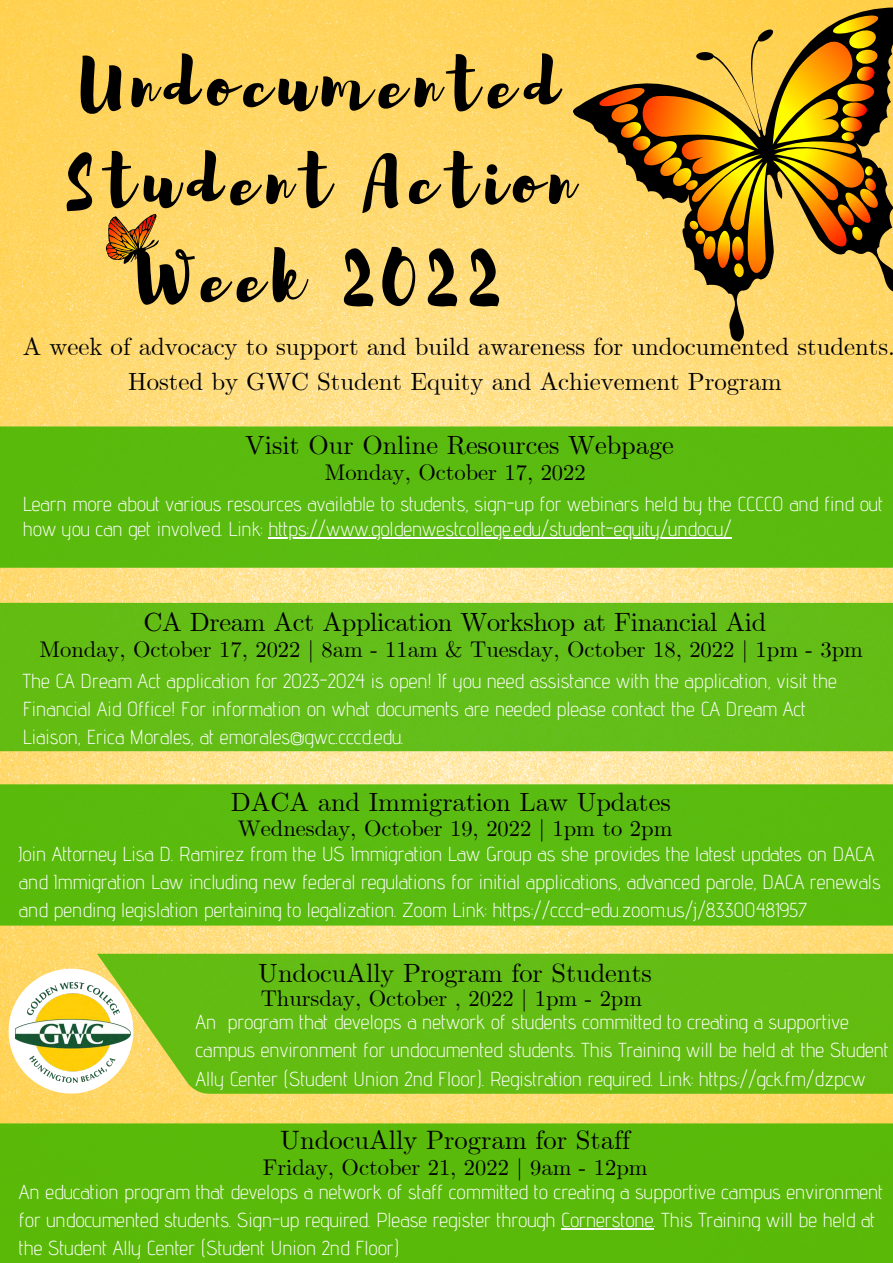
<style>
.page{position:relative;width:893px;height:1263px;background:#fff}
.page>*{position:absolute;margin:0;border:0;box-sizing:border-box;transform-origin:0 0}
.t1{font:69.53px/96.8px "Brusher";letter-spacing:.13em;color:#000;text-align:center}
.t2{font:26.47px "CMU Serif";color:#000}
.t3{font:26.25px "CMU Serif";color:#000}
.t4{font:24.75px/34.3px "CMU Serif";color:#000;text-align:center}
.t5{font:22.5px "CMU Serif";color:#000}
.t6{font:300 20.25px/28.1px "Advent Pro";color:#fff}
</style>
<div class="page">
<img style="left:0;top:0;width:893px;height:1123px">
<div style="left:0;top:426px;width:893px;height:142px;background:#5abb0f"></div>
<div style="left:0;top:603px;width:893px;height:148px;background:#63be17"></div>
<div style="left:0;top:784px;width:893px;height:141px;background:#5abb0f"></div>
<div style="left:97px;top:954px;width:796px;height:140px;background:#63bc12"></div>
<img style="left:97px;top:204px;width:71px;height:65px">
<svg style="left:560px;top:0;width:333px;height:370px"></svg>
<svg style="left:594px;top:10px;width:289px;height:271px"></svg>
<div style="left:0;top:1123px;width:893px;height:140px;background:#5aba0a"></div>
<svg style="left:9px;top:969px;width:124px;height:124px"></svg>
<img style="left:15px;top:982px;width:116px;height:101px">
<hr style="left:268px;top:537px;width:463px;height:2px;background:#fff">
<hr style="left:561px;top:1228px;width:92px;height:2px;background:#fff">
<h1 class="t1" style="left:67px;top:32px;width:507px">Undocumented<br>Student Action<br>Week 2022</h1>
<p class="t4" style="left:23px;top:331px;width:873px">A week of advocacy to support and build awareness for undocumented students.<br>Hosted by GWC Student Equity and Achievement Program</p>
<p class="t3" style="left:245px;top:430px;width:430px">Visit Our Online Resources Webpage</p>
<p class="t5" style="left:325px;top:458px;width:262px">Monday, October 17, 2022</p>
<p class="t6" style="left:23px;top:491px;width:861px;line-height:25.3px">Learn more about various resources available to students, sign-up for webinars held by the CCCCO and find out how you can get involved. Link: https://www.goldenwestcollege.edu/student-equity/undocu/</p>
<p class="t3" style="left:143px;top:606px;width:624px">CA Dream Act Application Workshop at Financial Aid</p>
<p class="t5" style="left:39px;top:636px;width:825px">Monday, October 17, 2022 | 8am - 11am &amp; Tuesday, October 18, 2022 | 1pm - 3pm</p>
<p class="t6" style="left:23px;top:666px;width:815px">The CA Dream Act application for 2023-2024 is open! If you need assistance with the application, visit the<br>Financial Aid Office! For information on what documents are needed please contact the CA Dream Act<br>Liaison, Erica Morales, at emorales@gwc.cccd.edu.</p>
<p class="t3" style="left:231px;top:786px;width:441px">DACA and Immigration Law Updates</p>
<p class="t5" style="left:238px;top:815px;width:436px">Wednesday, October 19, 2022 | 1pm to 2pm</p>
<p class="t6" style="left:19px;top:839px;width:863px">Join Attorney Lisa D. Ramirez from the US Immigration Law Group as she provides the latest updates on DACA and Immigration Law including new federal regulations for initial applications, advanced parole, DACA renewals and pending legislation pertaining to legalization. Zoom Link: https://cccd-edu.zoom.us/j/83300481957</p>
<p class="t3" style="left:258px;top:958px;width:395px">UndocuAlly Program for Students</p>
<p class="t5" style="left:261px;top:985px;width:383px">Thursday, October , 2022 | 1pm - 2pm</p>
<p class="t6" style="left:195px;top:1008px;width:695px">An program that develops a network of students committed to creating a supportive campus environment for undocumented students. This Training will be held at the Student<br>Ally Center (Student Union 2nd Floor). Registration required. Link: https://gck.fm/dzpcw</p>
<h2 class="t2" style="left:280px;top:1124px;width:351px">UndocuAlly Program for Staff</h2>
<p class="t6" style="left:19px;top:1177px;width:866px">An education program that develops a network of staff committed to creating a supportive campus environment for undocumented students. Sign-up required. Please register through Cornerstone. This Training will be held at the Student Ally Center (Student Union 2nd Floor)</p>
<p class="t5" style="left:263px;top:1154px;width:386px">Friday, October 21, 2022 | 9am - 12pm</p>
</div>
